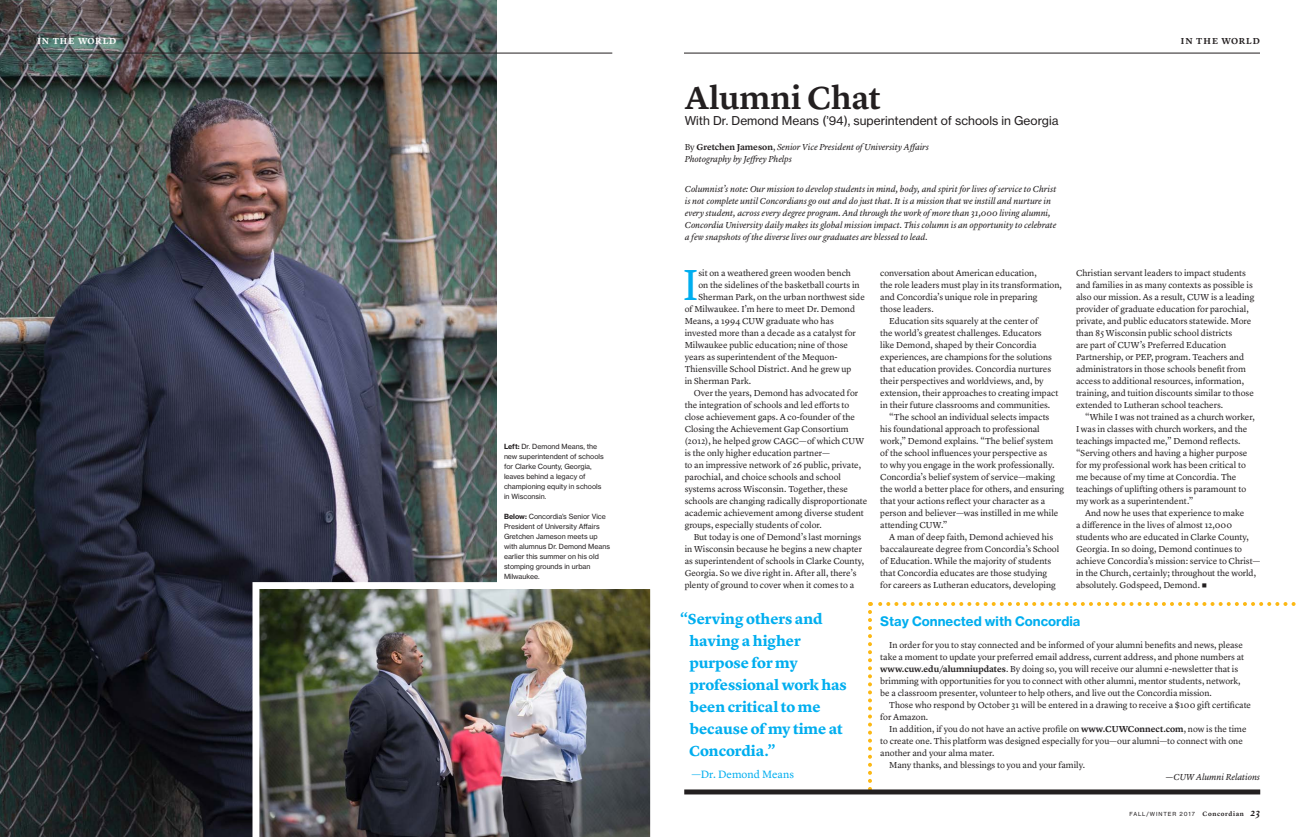
<style>
.page{position:relative;width:1296px;height:837px;background:#fff}
.page>*{position:absolute;margin:0;border:0;box-sizing:border-box;transform-origin:0 0}
.DropCap_Intro_Paragr{font:45.1px "Lyon Text";color:#00aeef}
.Headlines{font:600 33px "Lyon Text";color:#231f20}
.Body_Paragraphs{font:700 15px/22px "Lyon Text";color:#00aeef}
.Body_Paragraphs-2{font:13px "N Haas Grotesk TX Pro 75 Bd";color:#00aeef}
.Subheads{font:12px "N Haas Grotesk TX Pro 55 Rg";color:#231f20}
.Body_Paragraphs-3{font:11px "Lyon Text";color:#00aeef}
.Body_Paragraphs-4{font:9px/12px "Lyon Text";color:#231f20}
.Body_Paragraphs-5{font:italic 9px/12px "Lyon Text";letter-spacing:-.005em;color:#231f20}
.DropCap_Intro_Paragr-2{font:9px "Lyon Text";color:#231f20}
.t1{font:600 9px "Lyon Text";letter-spacing:.115em;color:#fff}
.t2{font:600 9px "Lyon Text";letter-spacing:.115em;color:#231f20}
.Body_Paragraphs-6{font:7px/10px "N Haas Grotesk TX Pro 55 Rg";color:#231f20}
.t3{font:5.5px "N Haas Grotesk TX Pro 55 Rg";letter-spacing:.165em;color:#231f20}
.s1{font-style:normal}
.s2{font-weight:600;font-style:normal}
.s3{font-family:"N Haas Grotesk TX Pro 75 Bd"}
.s4{font-weight:600}
.s5{font-family:"Lyon Text";font-weight:600;font-size:6.5px}
.s6{font-family:"Lyon Text";font-weight:600;font-style:italic;font-size:10px}
</style>
<div class="page">
<img style="left:0;top:0;width:497px;height:837px">
<svg style="left:868px;top:612px;width:4px;height:177px"></svg>
<svg style="left:870px;top:602px;width:426px;height:4px"></svg>
<hr style="left:36px;top:53px;width:576px;height:1px;background:#231f20">
<hr style="left:684px;top:53px;width:576px;height:1px;background:#231f20">
<div style="left:684px;top:789px;width:576px;height:5px;background:#231f20"></div>
<img style="left:252px;top:582px;width:399px;height:255px">
<p class="t1" style="left:37px;top:34px;width:80px">IN THE WORLD</p>
<p class="t2" style="left:1181px;top:34px;width:80px">IN THE WORLD</p>
<p class="Headlines" style="left:685px;top:73px;width:197px">Alumni Chat</p>
<p class="Body_Paragraphs-5" style="left:685px;top:140px;width:246px"><span class="s1">By</span> <span class="s2">Gretchen Jameson</span><span class="s1">,</span> Senior Vice President of University Affairs</p>
<p class="Body_Paragraphs-5" style="left:685px;top:152px;width:109px">Photography by Jeffrey Phelps</p>
<p class="Subheads" style="left:685px;top:113px;width:375px">With Dr. Demond Means (’94), superintendent of schools in Georgia</p>
<p class="Body_Paragraphs-6" style="left:504px;top:441px;width:101px"><span class="s3">Left:</span> Dr. Demond Means, the new superintendent of schools for Clarke County, Georgia, leaves behind a legacy of championing equity in schools in Wisconsin.</p>
<p class="Body_Paragraphs-6" style="left:504px;top:511px;width:108px"><span class="s3">Below:</span> Concordia’s Senior Vice<br>President of University Affairs<br>Gretchen Jameson meets up with alumnus Dr. Demond Means earlier this summer on his old stomping grounds in urban<br>Milwaukee.</p>
<p class="Body_Paragraphs-5" style="left:685px;top:182px;width:373px">Columnist’s note: Our mission to develop students in mind, body, and spirit for lives of service to Christ is not complete until Concordians go out and do just that. It is a mission that we instill and nurture in every student, across every degree program. And through the work of more than 31,000 living alumni, Concordia University daily makes its global mission impact. This column is an opportunity to celebrate a few snapshots of the diverse lives our graduates are blessed to lead.</p>
<p class="DropCap_Intro_Paragr" style="left:682px;top:250px;width:17px">I</p>
<p class="DropCap_Intro_Paragr-2" style="left:698px;top:266px;width:154px">sit on a weathered green wooden bench</p>
<p class="DropCap_Intro_Paragr-2" style="left:698px;top:278px;width:163px">on the sidelines of the basketball courts in</p>
<p class="DropCap_Intro_Paragr-2" style="left:698px;top:290px;width:168px">Sherman Park, on the urban northwest side</p>
<p class="DropCap_Intro_Paragr-2" style="left:685px;top:302px;width:172px">of Milwaukee. I’m here to meet Dr. Demond</p>
<p class="DropCap_Intro_Paragr-2" style="left:685px;top:314px;width:151px">Means, a 1994 CUW graduate who has</p>
<p class="DropCap_Intro_Paragr-2" style="left:685px;top:326px;width:173px">invested more than a decade as a catalyst for</p>
<p class="DropCap_Intro_Paragr-2" style="left:685px;top:338px;width:165px">Milwaukee public education; nine of those</p>
<p class="DropCap_Intro_Paragr-2" style="left:685px;top:350px;width:154px">years as superintendent of the Mequon-</p>
<p class="DropCap_Intro_Paragr-2" style="left:685px;top:362px;width:168px">Thiensville School District. And he grew up</p>
<p class="DropCap_Intro_Paragr-2" style="left:685px;top:374px;width:68px">in Sherman Park.</p>
<p class="Body_Paragraphs-4" style="left:685px;top:386px;width:184px;text-indent:9px">Over the years, Demond has advocated for the integration of schools and led efforts to close achievement gaps. A co-founder of the Closing the Achievement Gap Consortium (2012), he helped grow CAGC—of which CUW is the only higher education partner—<br>to an impressive network of 26 public, private, parochial, and choice schools and school systems across Wisconsin. Together, these schools are changing radically disproportionate academic achievement among diverse student groups, especially students of color.</p>
<p class="Body_Paragraphs-4" style="left:685px;top:530px;width:181px;text-indent:9px">But today is one of Demond’s last mornings in Wisconsin because he begins a new chapter as superintendent of schools in Clarke County, Georgia. So we dive right in. After all, there’s plenty of ground to cover when it comes to a</p>
<p class="Body_Paragraphs" style="left:689px;top:607px;width:159px;text-indent:-9px">“Serving others and having a higher purpose for my professional work has been critical to me because of my time at<br>Concordia.”</p>
<p class="Body_Paragraphs-3" style="left:692px;top:766px;width:104px">—Dr. Demond Means</p>
<p class="Body_Paragraphs-4" style="left:880px;top:266px;width:183px">conversation about American education,<br>the role leaders must play in its transformation, and Concordia’s unique role in preparing<br>those leaders.</p>
<p class="Body_Paragraphs-4" style="left:880px;top:314px;width:180px;text-indent:9px">Education sits squarely at the center of<br>the world’s greatest challenges. Educators<br>like Demond, shaped by their Concordia experiences, are champions for the solutions that education provides. Concordia nurtures their perspectives and worldviews, and, by extension, their approaches to creating impact in their future classrooms and communities.</p>
<p class="Body_Paragraphs-4" style="left:880px;top:410px;width:185px;text-indent:9px">“The school an individual selects impacts<br>his foundational approach to professional work,” Demond explains. “The belief system<br>of the school influences your perspective as<br>to why you engage in the work professionally.<br>Concordia’s belief system of service—making the world a better place for others, and ensuring that your actions reflect your character as a person and believer—was instilled in me while attending CUW.”</p>
<p class="Body_Paragraphs-4" style="left:880px;top:530px;width:181px;text-indent:9px">A man of deep faith, Demond achieved his baccalaureate degree from Concordia’s School of Education. While the majority of students that Concordia educates are those studying for careers as Lutheran educators, developing</p>
<p class="Body_Paragraphs-4" style="left:1076px;top:266px;width:180px">Christian servant leaders to impact students and families in as many contexts as possible is also our mission. As a result, CUW is a leading provider of graduate education for parochial, private, and public educators statewide. More than 85 Wisconsin public school districts<br>are part of CUW’s Preferred Education Partnership, or PEP, program. Teachers and administrators in those schools benefit from access to additional resources, information, training, and tuition discounts similar to those extended to Lutheran school teachers.</p>
<p class="Body_Paragraphs-4" style="left:1076px;top:410px;width:180px;text-indent:9px">“While I was not trained as a church worker, I was in classes with church workers, and the teachings impacted me,” Demond reflects. “Serving others and having a higher purpose for my professional work has been critical to me because of my time at Concordia. The teachings of uplifting others is paramount to my work as a superintendent.”</p>
<p class="Body_Paragraphs-4" style="left:1076px;top:506px;width:186px;text-indent:9px">And now he uses that experience to make<br>a difference in the lives of almost 12,000 students who are educated in Clarke County, Georgia. In so doing, Demond continues to achieve Concordia’s mission: service to Christ— in the Church, certainly; throughout the world, absolutely. Godspeed, Demond. ■</p>
<p class="Body_Paragraphs-2" style="left:880px;top:613px;width:202px">Stay Connected with Concordia</p>
<p class="Body_Paragraphs-4" style="left:880px;top:638px;width:365px;text-indent:9px">In order for you to stay connected and be informed of your alumni benefits and news, please take a moment to update your preferred email address, current address, and phone numbers at <span class="s4">www.cuw.edu/alumniupdates</span>. By doing so, you will receive our alumni e-newsletter that is brimming with opportunities for you to connect with other alumni, mentor students, network, be a classroom presenter, volunteer to help others, and live out the Concordia mission.</p>
<p class="Body_Paragraphs-4" style="left:880px;top:698px;width:372px;text-indent:9px">Those who respond by October 31 will be entered in a drawing to receive a $100 gift certificate for Amazon.</p>
<p class="Body_Paragraphs-4" style="left:880px;top:722px;width:368px;text-indent:9px">In addition, if you do not have an active profile on <span class="s4">www.CUWConnect.com</span>, now is the time to create one. This platform was designed especially for you—our alumni—to connect with one another and your alma mater.</p>
<p class="Body_Paragraphs-4" style="left:889px;top:758px;width:197px">Many thanks, and blessings to you and your family.</p>
<p class="Body_Paragraphs-5" style="left:1166px;top:770px;width:96px">—CUW Alumni Relations</p>
<p class="t3" style="left:1129px;top:811px;width:132px">FALL/WINTER 2017 <span class="s5">Concordian</span> <span class="s6">23</span></p>
</div>
